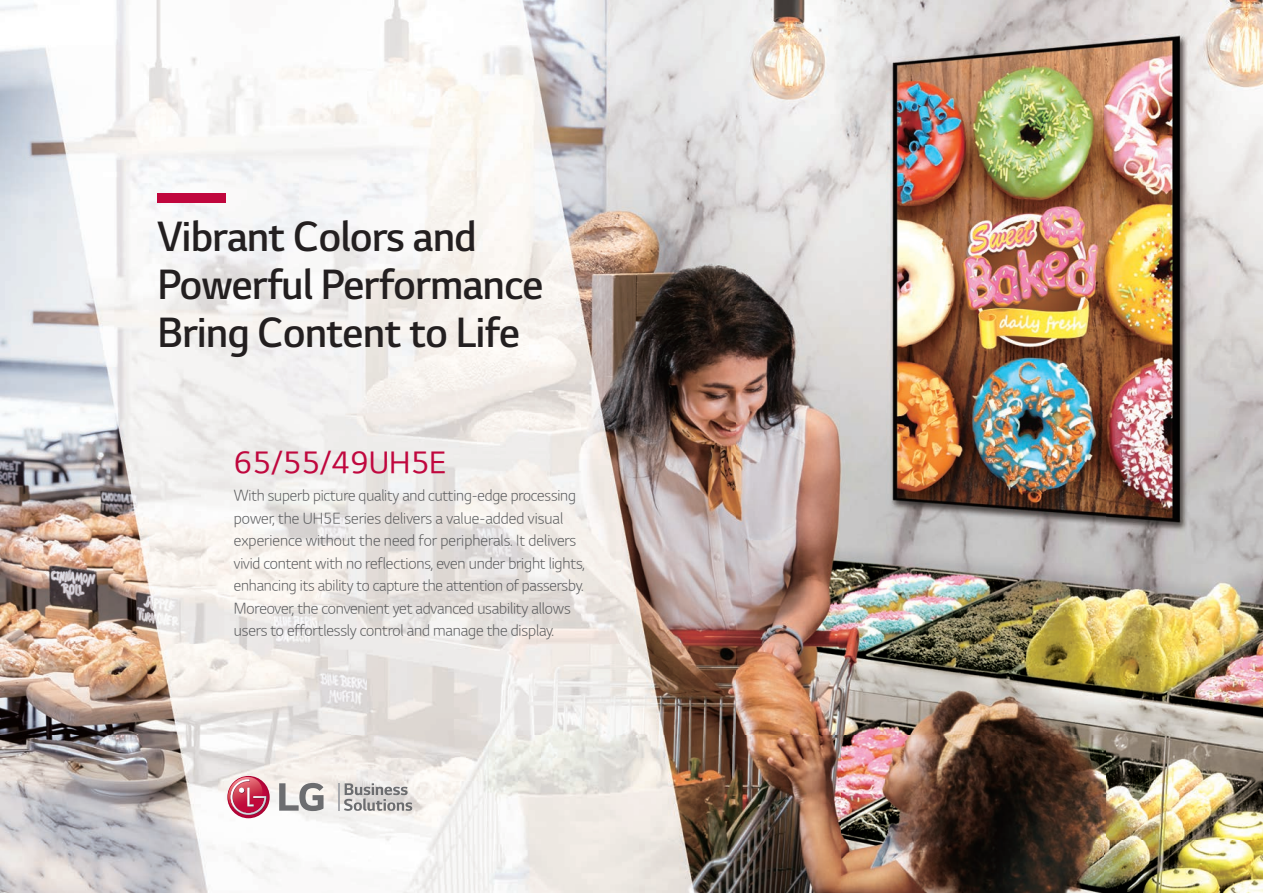
<style>
.page{position:relative;width:1263px;height:893px;background:#fff}
.page>*{position:absolute;margin:0;border:0;box-sizing:border-box;transform-origin:0 0}
.t1{font:40.5px/48px "LG Sm Haotf TSB";letter-spacing:-.01em;color:#231f20}
.t2{font:30px "LG Sm Haotf TR";color:#c0073e}
.t3{font:15px/22.5px "LG Sm Haotf TL";letter-spacing:-.01em;color:#57585a}
</style>
<div class="page">
<img style="left:0;top:0;width:1263px;height:893px">
<svg style="left:344px;top:783px;width:68px;height:28px;background:#bab8b8"></svg>
<hr style="left:338px;top:783px;width:2px;height:28px;background:#a8a9ad">
<svg style="left:279px;top:783px;width:44px;height:28px"></svg>
<svg style="left:227px;top:776px;width:43px;height:42px"></svg>
<svg style="left:226px;top:777px;width:41px;height:38px;background:#d1687f"></svg>
<div style="left:157px;top:194px;width:68px;height:9px;background:#c0073e"></div>
<h1 class="t1" style="left:157px;top:215px;width:387px">Vibrant Colors and<br>Powerful Performance<br>Bring Content to Life</h1>
<h2 class="t2" style="left:234px;top:449px;width:214px">65/55/49UH5E</h2>
<p class="t3" style="left:234px;top:485px;width:353px">With superb picture quality and cutting-edge processing power, the UH5E series delivers a value-added visual experience without the need for peripherals. It delivers vivid content with no reflections, even under bright lights, enhancing its ability to capture the attention of passersby.<br>Moreover, the convenient yet advanced usability allows users to effortlessly control and manage the display.</p>
</div>
